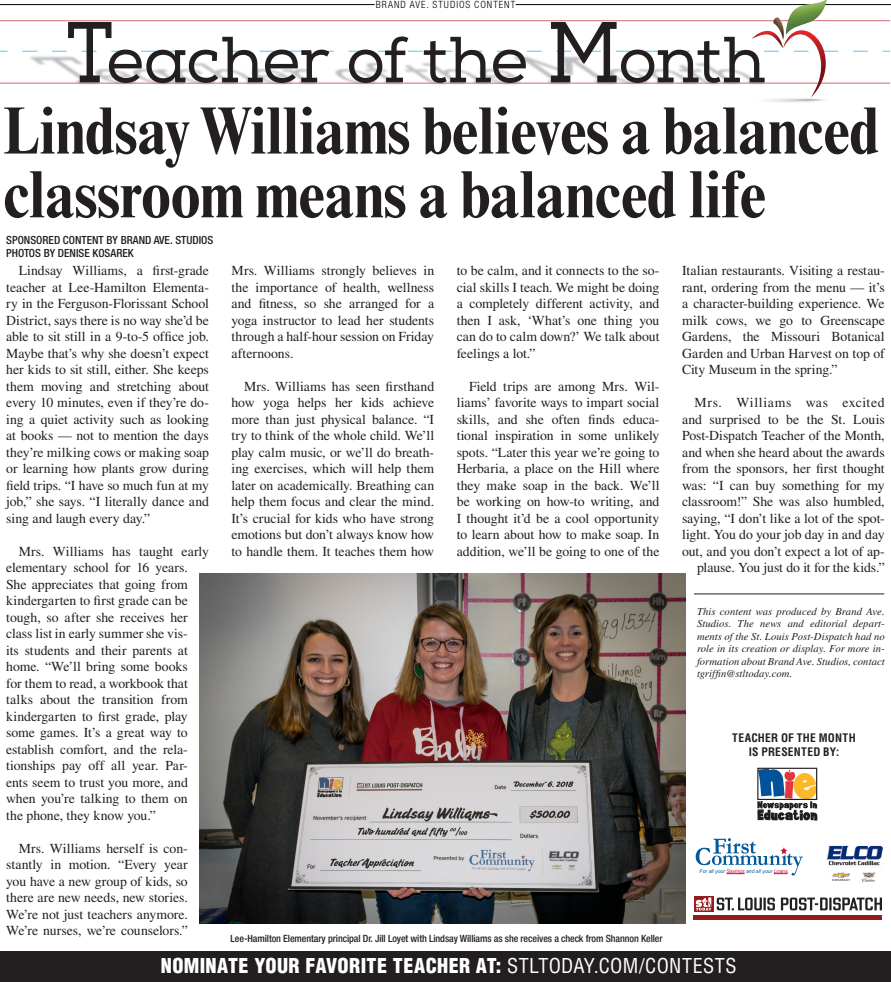
<style>
.page{position:relative;width:891px;height:982px;background:#fff}
.page>*{position:absolute;margin:0;border:0;box-sizing:border-box;transform-origin:0 0}
.t1{font:700 condensed 67.5px/63.8px "Times New Roman MT Std";letter-spacing:-.01em;color:#231f20}
.t2{font:65px "Nexa Slab Regular FREE";letter-spacing:-.02em;color:#231f20}
.t3{font:900 condensed 20px "Helvetica LT Std";letter-spacing:.02em;color:#fff}
.t4{font:13.75px/16.5px "Times LT Std";letter-spacing:-.005em;color:#231f20;text-align:justify}
.t5{font:700 condensed 11.5px "Helvetica LT Std";letter-spacing:.02em;color:#231f20}
.t6{font:500 condensed 11.25px "Helvetica Neue LT Std";color:#231f20}
.t7{font:italic 10.62px/12.5px "Times LT Std";letter-spacing:.005em;color:#231f20;text-align:justify}
.t8{font:500 condensed 10px "Helvetica Neue LT Std";letter-spacing:-.01em;color:#231f20}
.t9{font:300 condensed 10px "Helvetica Neue LT Std";letter-spacing:.1em;color:#000}
.t10{font:italic 5.25px "Arial";color:#00599b;scale:.96 1}
.s1{font-size:86.25px}
.s2{color:#cd0d40}
.s3{font-weight:400}
</style>
<div class="page">
<hr style="left:0;top:4px;width:374px;height:1px;background:#000">
<hr style="left:515px;top:4px;width:375px;height:1px;background:#000">
<img style="left:199px;top:573px;width:486px;height:350px">
<hr style="left:0;top:20px;width:889px;height:1px;background:#be1d2c">
<hr style="left:0;top:83px;width:889px;height:1px;background:#be1d2c">
<svg style="left:22px;top:0;width:852px;height:103px"></svg>
<div style="left:0;top:952px;width:890px;height:30px;background:#231f20"></div>
<svg style="left:695px;top:838px;width:107px;height:37px"></svg>
<svg style="left:757px;top:768px;width:59px;height:53px"></svg>
<hr style="left:693px;top:916px;width:188px;height:4px;background:#991a1e">
<div style="left:693px;top:896px;width:20px;height:16px;background:#991a1e"></div>
<svg style="left:695px;top:897px;width:186px;height:14px"></svg>
<img style="left:826px;top:845px;width:55px;height:38px">
<hr style="left:693px;top:594px;width:190px;height:1px;background:#231f20">
<p class="t9" style="left:375px;top:-1px;width:141px">BRAND AVE. STUDIOS CONTENT</p>
<p class="t2" style="left:66px;top:21px;width:700px"><span class="s1">T</span>eacher of the <span class="s1">M</span>onth</p>
<p class="t1" style="left:3px;top:99px;width:877px">Lindsay Williams believes a balanced classroom means a balanced life</p>
<p class="t6" style="left:6px;top:233px;width:208px">SPONSORED CONTENT BY BRAND AVE. STUDIOS</p>
<p class="t6" style="left:6px;top:246px;width:129px">PHOTOS BY DENISE KOSAREK</p>
<p class="t4" style="left:6px;top:262px;width:204px;text-indent:12px">Lindsay Williams, a first-grade teacher at Lee-Hamilton Elementa&shy;ry in the Ferguson-Florissant School District, says there is no way she’d be able to sit still in a 9-to-5 office job.<br>Maybe that’s why she doesn’t expect her kids to sit still, either. She keeps them moving and stretching about every 10 minutes, even if they’re do&shy;ing a quiet activity such as looking at books — not to mention the days they’re milking cows or making soap or learning how plants grow during field trips. “I have so much fun at my job,” she says. “I literally dance and sing and laugh every day.”</p>
<p class="t4" style="left:6px;top:543px;width:204px;text-align:left;text-indent:12px">Mrs. Williams has taught early elementary school for 16 years.<br>She appreciates that going from kindergarten to first grade can be tough, so after she receives her class list in early summer she vis-<br>its students and their parents at home. “We’ll bring some books<br>for them to read, a workbook that talks about the transition from kindergarten to first grade, play some games. It’s a great way to establish comfort, and the rela&shy;tionships pay off all year. Par&shy;ents seem to trust you more, and when you’re talking to them on<br>the phone, they know you.”</p>
<p class="t4" style="left:6px;top:840px;width:183px;text-indent:12px">Mrs. Williams herself is con&shy;stantly in motion. “Every year you have a new group of kids, so there are new needs, new stories.<br>We’re not just teachers anymore.<br>We’re nurses, we’re counselors.”</p>
<p class="t4" style="left:231px;top:262px;width:204px">Mrs. Williams strongly believes in the importance of health, wellness and fitness, so she arranged for a yoga instructor to lead her students through a half-hour session on Friday afternoons.</p>
<p class="t4" style="left:231px;top:378px;width:204px;text-indent:12px">Mrs. Williams has seen firsthand how yoga helps her kids achieve more than just physical balance. “I try to think of the whole child. We’ll play calm music, or we’ll do breath&shy;ing exercises, which will help them later on academically. Breathing can help them focus and clear the mind.<br>It’s crucial for kids who have strong emotions but don’t always know how to handle them. It teaches them how</p>
<p class="t4" style="left:456px;top:262px;width:204px">to be calm, and it connects to the so&shy;cial skills I teach. We might be doing a completely different activity, and then I ask, ‘What’s one thing you can do to calm down?’ We talk about feelings a lot.”</p>
<p class="t4" style="left:456px;top:378px;width:204px;text-indent:12px">Field trips are among Mrs. Wil&shy;liams’ favorite ways to impart social skills, and she often finds educa&shy;tional inspiration in some unlikely spots. “Later this year we’re going to Herbaria, a place on the Hill where they make soap in the back. We’ll be working on how-to writing, and I thought it’d be a cool opportunity to learn about how to make soap. In addition, we’ll be going to one of the</p>
<p class="t8" style="left:230px;top:932px;width:433px">Lee-Hamilton Elementary principal Dr. Jill Loyet with Lindsay Williams as she receives a check from Shannon Keller</p>
<p class="t4" style="left:681px;top:262px;width:204px">Italian restaurants. Visiting a restau&shy;rant, ordering from the menu — it’s a character-building experience. We milk cows, we go to Greenscape Gardens, the Missouri Botanical Garden and Urban Harvest on top of City Museum in the spring.”</p>
<p class="t4" style="left:681px;top:394px;width:204px;text-align:right">Mrs. Williams was excited and surprised to be the St. Louis Post-Dispatch Teacher of the Month, and when she heard about the awards from the sponsors, her first thought was: “I can buy something for my classroom!” She was also humbled, saying, “I don’t like a lot of the spot&shy;light. You do your job day in and day out, and you don’t expect a lot of ap&shy;plause. You just do it for the kids.”</p>
<p class="t7" style="left:696px;top:605px;width:189px">This content was produced by Brand Ave.<br>Studios. The news and editorial depart&shy;ments of the St. Louis Post-Dispatch had no role in its creation or display. For more in&shy;formation about Brand Ave. Studios, contact tgriffin@stltoday.com.</p>
<p class="t5" style="left:731px;top:731px;width:125px">TEACHER OF THE MONTH</p>
<p class="t5" style="left:748px;top:745px;width:92px">IS PRESENTED BY:</p>
<p class="t10" style="left:699px;top:868px;width:95px">For all your <span class="s2">Savings</span> and all your <span class="s2">Loans.</span></p>
<p class="t3" style="left:161px;top:953px;width:577px">NOMINATE YOUR FAVORITE TEACHER AT: <span class="s3">STLTODAY.COM/CONTESTS</span></p>
</div>
